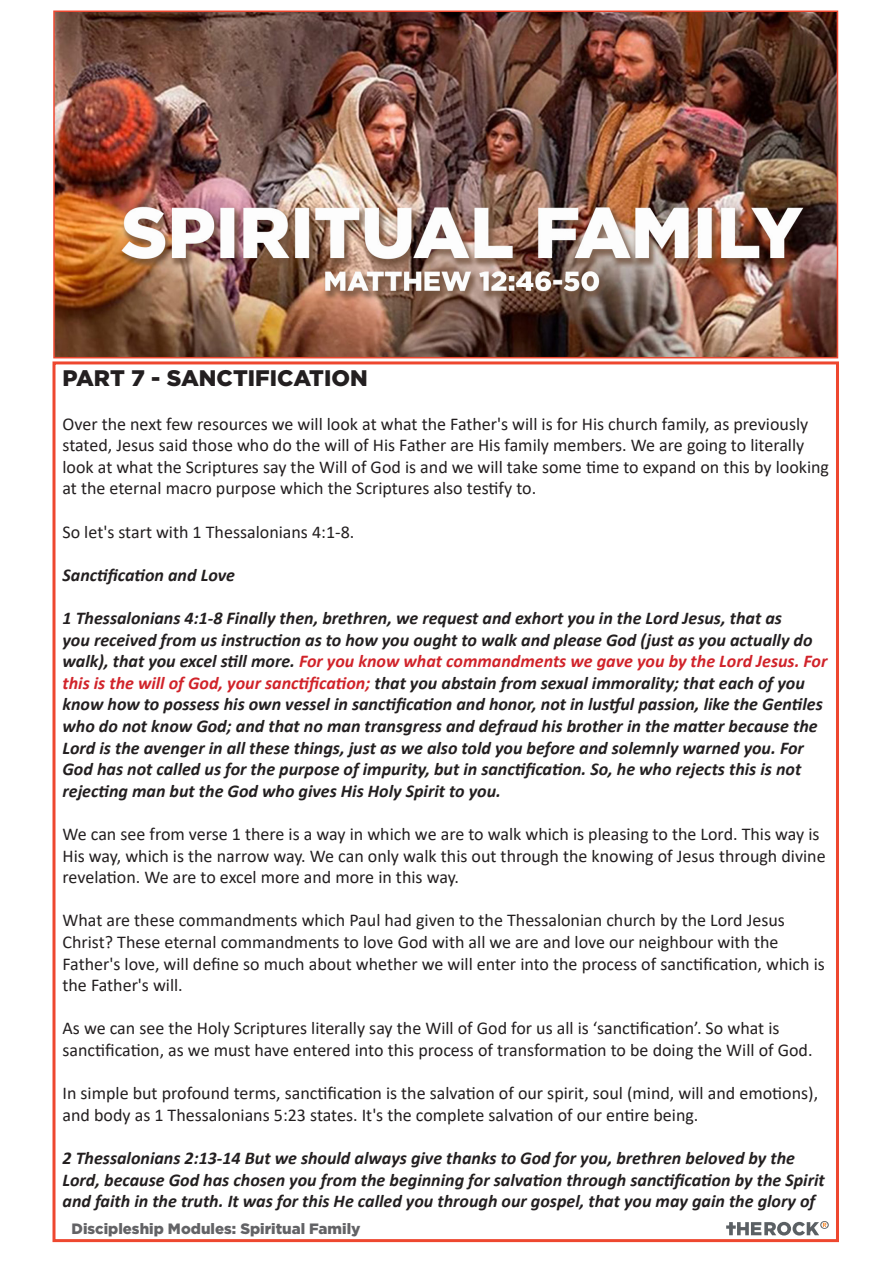
<style>
.page{position:relative;width:893px;height:1263px;background:#fff}
.page>*{position:absolute;margin:0;border:0;box-sizing:border-box;transform-origin:0 0}
.Headings{font:900 22.5px "Gotham";color:#231f20}
.Standard_text{font:18px/21.6px "Calibri";color:#231f20}
.Scripture{font:italic 700 18px/21.6px "Calibri";color:#231f20}
.t1{font:900 15px "Gotham";color:#636366}
.s1{color:#d1232a}
</style>
<div class="page">
<img style="left:56px;top:14px;width:779px;height:341px">
<div style="left:53px;top:11px;width:785px;height:347px;border:2px solid #ee472f"></div>
<svg style="left:726px;top:1221px;width:103px;height:14px"></svg>
<p class="Headings" style="left:63px;top:365px;width:307px">PART 7 - SANCTIFICATION</p>
<p class="Standard_text" style="left:63px;top:412px;width:768px">Over the next few resources we will look at what the Father's will is for His church family, as previously stated, Jesus said those who do the will of His Father are His family members. We are going to literally look at what the Scriptures say the Will of God is and we will take some time to expand on this by looking at the eternal macro purpose which the Scriptures also testify to.</p>
<p class="Standard_text" style="left:63px;top:520px;width:293px">So let's start with 1 Thessalonians 4:1-8.</p>
<p class="Scripture" style="left:63px;top:563px;width:174px">Sanctification and Love</p>
<p class="Scripture" style="left:63px;top:607px;width:766px">1 Thessalonians 4:1-8 Finally then, brethren, we request and exhort you in the Lord Jesus, that as<br>you received from us instruction as to how you ought to walk and please God (just as you actually do walk), that you excel still more. <span class="s1">For you know what commandments we gave you by the Lord Jesus. For this is the will of God, your sanctification;</span> that you abstain from sexual immorality; that each of you know how to possess his own vessel in sanctification and honor, not in lustful passion, like the Gentiles who do not know God; and that no man transgress and defraud his brother in the matter because the Lord is the avenger in all these things, just as we also told you before and solemnly warned you. For God has not called us for the purpose of impurity, but in sanctification. So, he who rejects this is not rejecting man but the God who gives His Holy Spirit to you.</p>
<p class="Standard_text" style="left:63px;top:823px;width:765px">We can see from verse 1 there is a way in which we are to walk which is pleasing to the Lord. This way is<br>His way, which is the narrow way. We can only walk this out through the knowing of Jesus through divine revelation. We are to excel more and more in this way.</p>
<p class="Standard_text" style="left:63px;top:909px;width:764px">What are these commandments which Paul had given to the Thessalonian church by the Lord Jesus Christ? These eternal commandments to love God with all we are and love our neighbour with the Father's love, will define so much about whether we will enter into the process of sanctification, which is the Father's will.</p>
<p class="Standard_text" style="left:63px;top:1017px;width:752px">As we can see the Holy Scriptures literally say the Will of God for us all is ‘sanctification’. So what is sanctification, as we must have entered into this process of transformation to be doing the Will of God.</p>
<p class="Standard_text" style="left:63px;top:1082px;width:757px">In simple but profound terms, sanctification is the salvation of our spirit, soul (mind, will and emotions), and body as 1 Thessalonians 5:23 states. It's the complete salvation of our entire being.</p>
<p class="Scripture" style="left:63px;top:1147px;width:764px">2 Thessalonians 2:13-14 But we should always give thanks to God for you, brethren beloved by the<br>Lord, because God has chosen you from the beginning for salvation through sanctification by the Spirit and faith in the truth. It was for this He called you through our gospel, that you may gain the glory of</p>
<p class="t1" style="left:72px;top:1220px;width:291px">Discipleship Modules: Spiritual Family</p>
</div>
